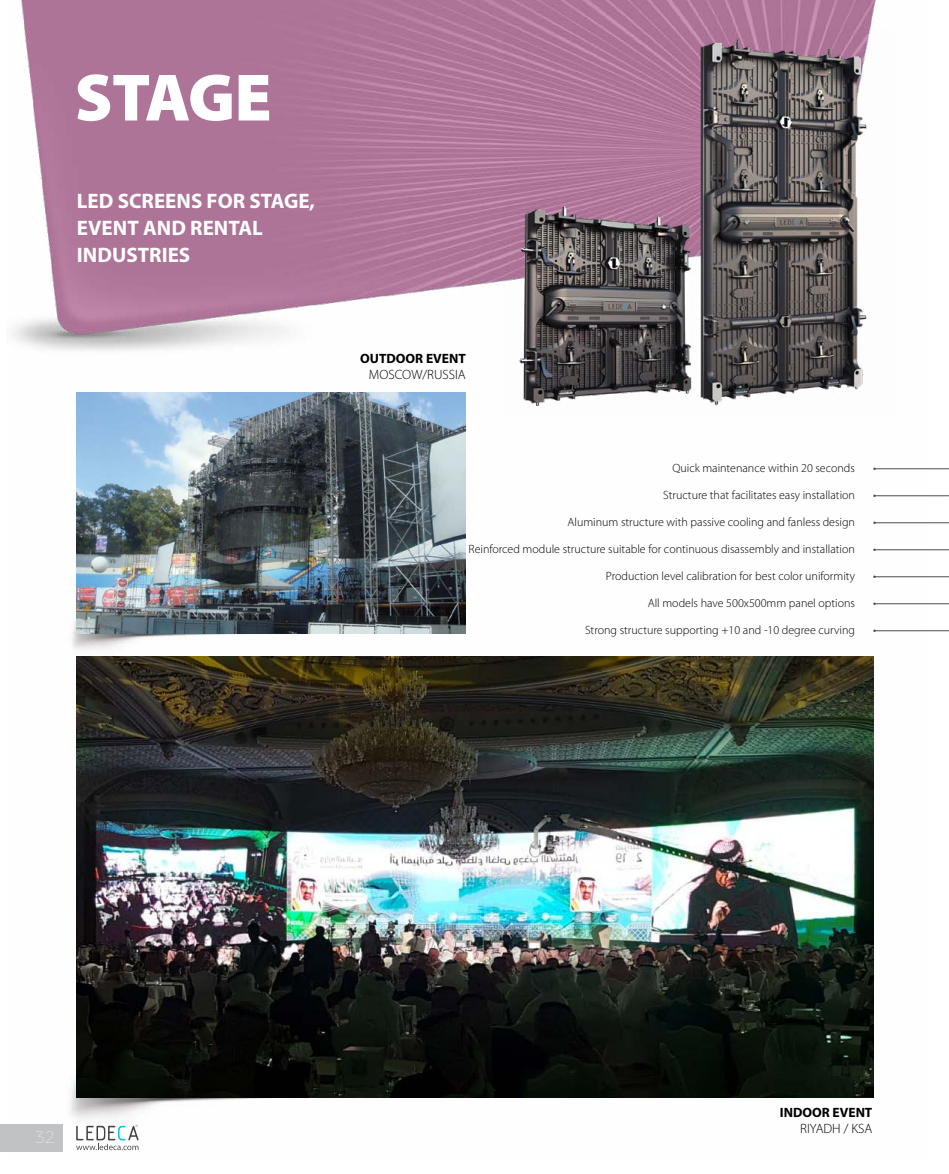
<style>
.page{position:relative;width:949px;height:1174px;background:#fff}
.page>*{position:absolute;margin:0;border:0;box-sizing:border-box;transform-origin:0 0}
.t1{font:900 67.5px "Myriad Pro";letter-spacing:-.025em;color:#fff}
.t2{font:700 21px/27px "Myriad Pro";color:#fff}
.t3{font:100 16.5px "Montserrat";color:#fff}
.t4{font:700 13.5px "Myriad Pro";color:#000}
.t5{font:300 13.5px "Myriad Pro";color:#000}
.t6{font:300 12px "Myriad Pro";color:#000}
</style>
<div class="page">
<img style="left:7px;top:0;width:917px;height:1152px">
<svg style="left:76px;top:1139px;width:62px;height:11px"></svg>
<div style="left:0;top:1124px;width:62px;height:27px;background:#c0c2c4"></div>
<img style="left:16px;top:1052px;width:381px;height:87px">
<img style="left:31px;top:599px;width:289px;height:66px">
<img style="left:76px;top:657px;width:797px;height:440px">
<img style="left:77px;top:392px;width:389px;height:242px">
<img style="left:503px;top:28px;width:390px;height:390px">
<hr style="left:874px;top:549px;width:74px;height:1px;background:#4d4d4f">
<hr style="left:874px;top:522px;width:74px;height:1px;background:#4d4d4f">
<hr style="left:874px;top:495px;width:74px;height:1px;background:#4d4d4f">
<hr style="left:874px;top:468px;width:74px;height:1px;background:#4d4d4f">
<hr style="left:874px;top:576px;width:74px;height:1px;background:#4d4d4f">
<hr style="left:874px;top:603px;width:74px;height:1px;background:#4d4d4f">
<hr style="left:874px;top:630px;width:74px;height:1px;background:#4d4d4f">
<h1 class="t1" style="left:75px;top:59px;width:198px">STAGE</h1>
<h2 class="t2" style="left:77px;top:186px;width:239px">LED SCREENS FOR STAGE,<br>EVENT AND RENTAL<br>INDUSTRIES</h2>
<p class="t4" style="left:360px;top:349px;width:107px">OUTDOOR EVENT</p>
<p class="t5" style="left:369px;top:367px;width:98px">MOSCOW/RUSSIA</p>
<p class="t6" style="left:672px;top:461px;width:184px">Quick maintenance within 20 seconds</p>
<p class="t6" style="left:663px;top:488px;width:193px">Structure that facilitates easy installation</p>
<p class="t6" style="left:567px;top:515px;width:289px">Aluminum structure with passive cooling and fanless design</p>
<p class="t6" style="left:468px;top:542px;width:388px">Reinforced module structure suitable for continuous disassembly and installation</p>
<p class="t6" style="left:605px;top:569px;width:250px">Production level calibration for best color uniformity</p>
<p class="t6" style="left:647px;top:596px;width:209px">All models have 500x500mm panel options</p>
<p class="t6" style="left:585px;top:623px;width:271px">Strong structure supporting +10 and -10 degree curving</p>
<h3 class="t3" style="left:35px;top:1125px;width:22px">32</h3>
<p class="t4" style="left:779px;top:1103px;width:94px">INDOOR EVENT</p>
<p class="t5" style="left:800px;top:1121px;width:74px">RIYADH / KSA</p>
</div>
